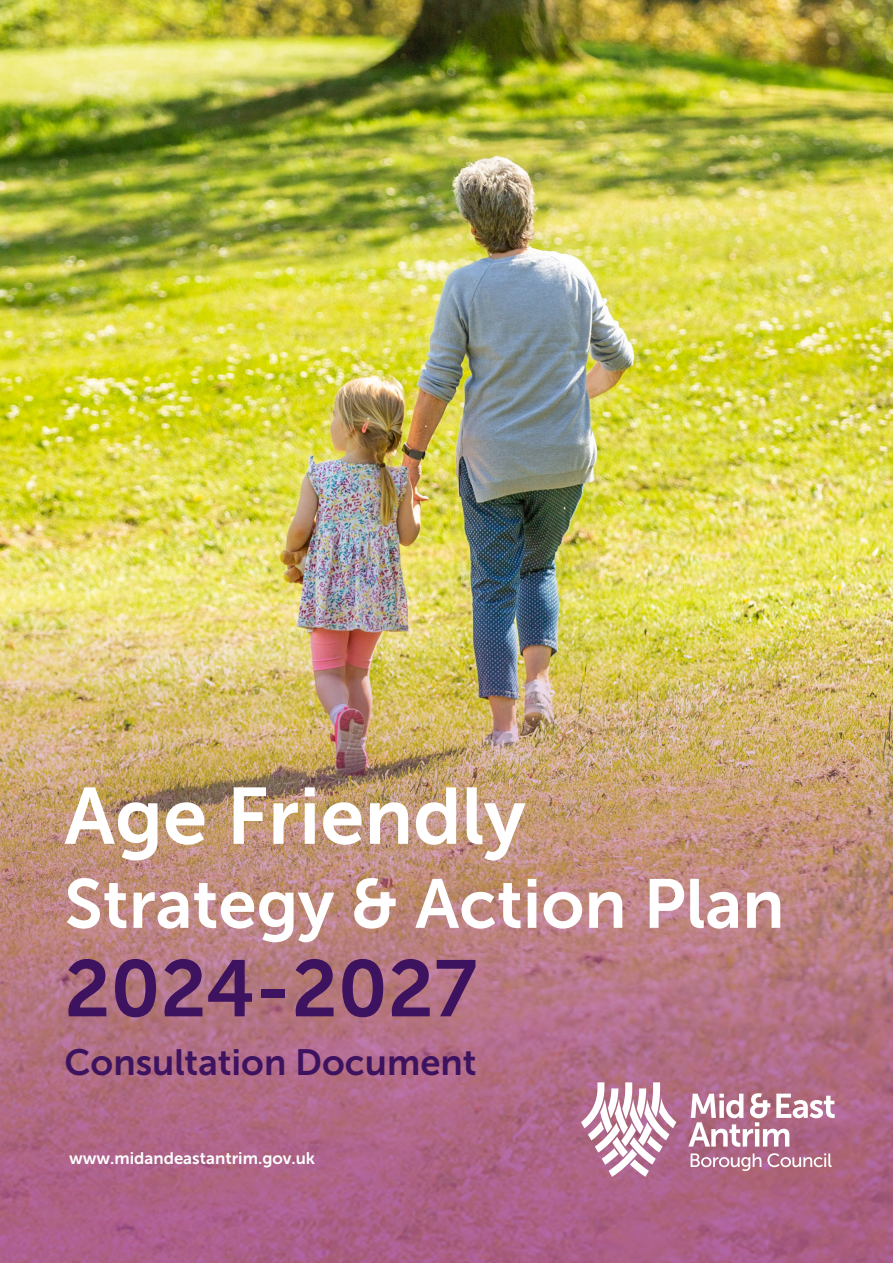
<style>
.page{position:relative;width:893px;height:1263px;background:#fff}
.page>*{position:absolute;margin:0;border:0;box-sizing:border-box;transform-origin:0 0}
.t1{font:79.5px "Museo Sans 700";color:#fff}
.t2{font:79.5px "Museo Sans 700";color:#3d1360}
.t3{font:69px "Museo Sans 700";color:#fff}
.t4{font:36.45px "Museo Sans 700";color:#3d1360}
.t5{font:16.8px "Museo Sans 700";color:#fff}
</style>
<div class="page">
<img style="left:0;top:0;width:893px;height:587px">
<img style="left:0;top:587px;width:893px;height:676px">
<svg style="left:581px;top:1082px;width:95px;height:95px"></svg>
<svg style="left:688px;top:1093px;width:147px;height:54px"></svg>
<svg style="left:691px;top:1153px;width:141px;height:18px"></svg>
<h1 class="t1" style="left:64px;top:772px;width:463px">Age Friendly</h1>
<h2 class="t3" style="left:64px;top:865px;width:722px">Strategy &amp; Action Plan</h2>
<h1 class="t2" style="left:64px;top:945px;width:414px">2024-2027</h1>
<h3 class="t4" style="left:64px;top:1042px;width:414px">Consultation Document</h3>
<p class="t5" style="left:69px;top:1148px;width:248px">www.midandeastantrim.gov.uk</p>
</div>
